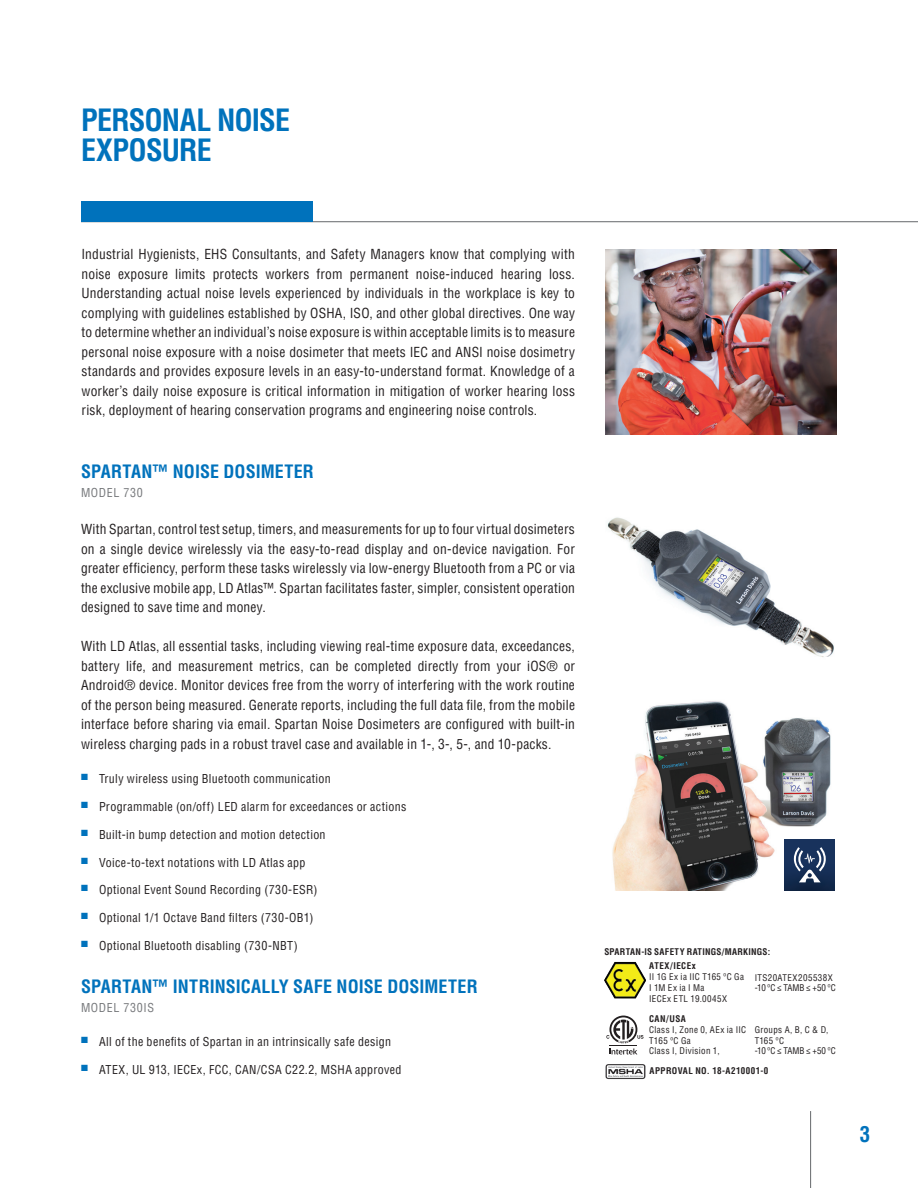
<style>
.page{position:relative;width:918px;height:1188px;background:#fff}
.page>*{position:absolute;margin:0;border:0;box-sizing:border-box;transform-origin:0 0}
.t1{font:700 condensed 30px/30px "Helvetica LT Pro";letter-spacing:-.025em;color:#0072bc}
.t2{font:700 condensed 21px "Helvetica LT Pro";color:#0072bc}
.t3{font:700 condensed 18px "Helvetica LT Pro";letter-spacing:.005em;color:#0072bc}
.t4{font:condensed 13.5px/19.5px "Helvetica LT Pro";letter-spacing:.015em;color:#231f20;text-align:justify}
.t5{font:condensed 12px "Helvetica LT Pro";letter-spacing:.03em;color:#231f20}
.t6{font:condensed 12px "Helvetica LT Pro";letter-spacing:.05em;color:#76787b}
.t7{font:condensed 9px/10.8px "Helvetica LT Pro";letter-spacing:.04em;color:#231f20}
.t8{font:700 condensed 9px "Helvetica LT Pro";letter-spacing:.04em;color:#231f20}
</style>
<div class="page">
<hr style="left:810px;top:1111px;width:1px;height:77px;background:#76787b">
<hr style="left:81px;top:221px;width:837px;height:1px;background:#76787b">
<div style="left:81px;top:201px;width:232px;height:20px;background:#0072bc"></div>
<img style="left:607px;top:517px;width:227px;height:140px">
<img style="left:612px;top:701px;width:223px;height:189px">
<svg style="left:785px;top:840px;width:50px;height:50px"></svg>
<svg style="left:794px;top:847px;width:32px;height:35px"></svg>
<img style="left:605px;top:249px;width:232px;height:186px">
<img style="left:604px;top:961px;width:42px;height:38px">
<img style="left:605px;top:1064px;width:41px;height:16px">
<svg style="left:606px;top:1016px;width:38px;height:38px"></svg>
<h1 class="t1" style="left:81px;top:104px;width:211px">PERSONAL NOISE<br>EXPOSURE</h1>
<p class="t4" style="left:82px;top:244px;width:495px">Industrial Hygienists, EHS Consultants, and Safety Managers know that complying with noise exposure limits protects workers from permanent noise-induced hearing loss.<br>Understanding actual noise levels experienced by individuals in the workplace is key to complying with guidelines established by OSHA, ISO, and other global directives. One way to determine whether an individual’s noise exposure is within acceptable limits is to measure personal noise exposure with a noise dosimeter that meets IEC and ANSI noise dosimetry standards and provides exposure levels in an easy-to-understand format. Knowledge of a worker’s daily noise exposure is critical information in mitigation of worker hearing loss risk, deployment of hearing conservation programs and engineering noise controls.</p>
<h3 class="t3" style="left:81px;top:460px;width:234px">SPARTAN™ NOISE DOSIMETER</h3>
<p class="t6" style="left:81px;top:485px;width:63px">MODEL 730</p>
<p class="t4" style="left:81px;top:520px;width:496px">With Spartan, control test setup, timers, and measurements for up to four virtual dosimeters on a single device wirelessly via the easy-to-read display and on-device navigation. For greater efficiency, perform these tasks wirelessly via low-energy Bluetooth from a PC or via the exclusive mobile app, LD Atlas™. Spartan facilitates faster, simpler, consistent operation designed to save time and money.</p>
<p class="t4" style="left:81px;top:637px;width:496px">With LD Atlas, all essential tasks, including viewing real-time exposure data, exceedances, battery life, and measurement metrics, can be completed directly from your iOS® or Android® device. Monitor devices free from the worry of interfering with the work routine of the person being measured. Generate reports, including the full data file, from the mobile interface before sharing via email. Spartan Noise Dosimeters are configured with built-in wireless charging pads in a robust travel case and available in 1-, 3-, 5-, and 10-packs.</p>
<p class="t5" style="left:81px;top:772px;width:251px"><sup>■</sup> Truly wireless using Bluetooth communication</p>
<p class="t5" style="left:81px;top:799px;width:327px"><sup>■</sup> Programmable (on/off) LED alarm for exceedances or actions</p>
<p class="t5" style="left:81px;top:827px;width:246px"><sup>■</sup> Built-in bump detection and motion detection</p>
<p class="t5" style="left:81px;top:855px;width:226px"><sup>■</sup> Voice-to-text notations with LD Atlas app</p>
<p class="t5" style="left:81px;top:883px;width:238px"><sup>■</sup> Optional Event Sound Recording (730-ESR)</p>
<p class="t5" style="left:81px;top:910px;width:234px"><sup>■</sup> Optional 1/1 Octave Band filters (730-OB1)</p>
<p class="t5" style="left:81px;top:938px;width:218px"><sup>■</sup> Optional Bluetooth disabling (730-NBT)</p>
<h3 class="t3" style="left:81px;top:975px;width:398px">SPARTAN™ INTRINSICALLY SAFE NOISE DOSIMETER</h3>
<p class="t6" style="left:81px;top:1000px;width:75px">MODEL 730IS</p>
<p class="t5" style="left:81px;top:1034px;width:312px"><sup>■</sup> All of the benefits of Spartan in an intrinsically safe design</p>
<p class="t5" style="left:81px;top:1062px;width:322px"><sup>■</sup> ATEX, UL 913, IECEx, FCC, CAN/CSA C22.2, MSHA approved</p>
<p class="t8" style="left:604px;top:945px;width:167px">SPARTAN-IS SAFETY RATINGS/MARKINGS:</p>
<p class="t7" style="left:755px;top:972px;width:83px">ITS20ATEX205538X -10 ºC ≤ TAMB ≤ +50 ºC</p>
<p class="t7" style="left:755px;top:1024px;width:83px">Groups A, B, C &amp; D,<br>T165 ºC<br>-10 ºC ≤ TAMB ≤ +50 ºC</p>
<p class="t8" style="left:650px;top:1065px;width:120px">APPROVAL NO. 18-A210001-0</p>
<p class="t8" style="left:649px;top:960px;width:48px">ATEX/IECEx</p>
<p class="t7" style="left:649px;top:971px;width:96px">II 1G Ex ia IIC T165 ºC Ga<br>I 1M Ex ia I Ma<br>IECEx ETL 19.0045X</p>
<p class="t8" style="left:649px;top:1013px;width:38px">CAN/USA</p>
<p class="t7" style="left:649px;top:1024px;width:99px">Class I, Zone 0, AEx ia IIC<br>T165 ºC Ga<br>Class I, Division 1,</p>
<h2 class="t2" style="left:860px;top:1120px;width:12px">3</h2>
</div>
